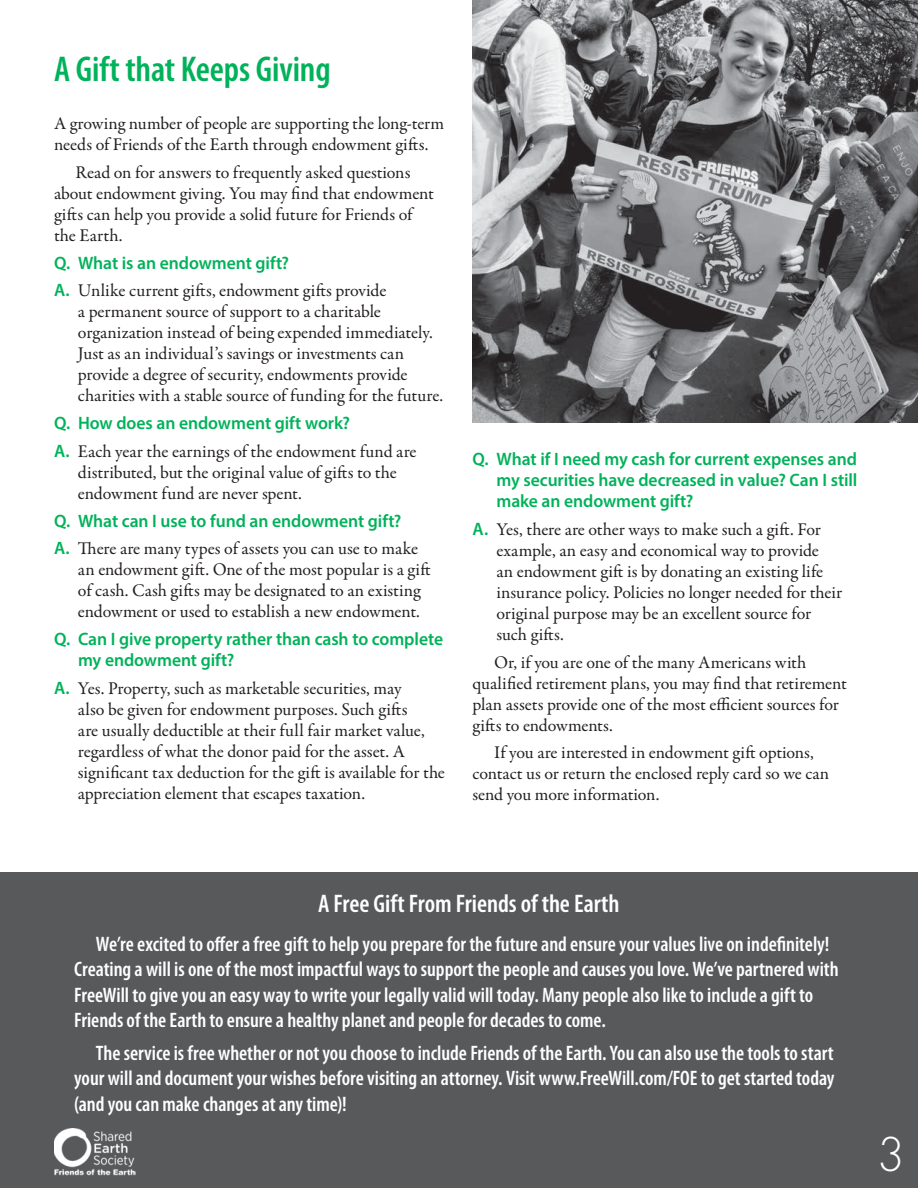
<style>
.page{position:relative;width:918px;height:1188px;background:#fff}
.page>*{position:absolute;margin:0;border:0;box-sizing:border-box;transform-origin:0 0}
.t1{font:300 45.15px "Futura";color:#fff}
.t2{font:600 condensed 36px "Myriad Pro";letter-spacing:-.005em;color:#00b25a}
.t3{font:600 condensed 25.5px "Myriad Pro";color:#fff}
.t4{font:600 condensed 21px/25.5px "Myriad Pro";color:#fff}
.t5{font:18px/21px "Garamond Premr Pro";letter-spacing:-.005em;color:#231f20}
.t6{font:600 18px/21px "Myriad Pro";letter-spacing:-.005em;color:#00b25a}
.s1{font-family:"Myriad Pro";font-weight:600;color:#00b25a}
</style>
<div class="page">
<div style="left:0;top:872px;width:918px;height:277px;background:#58595b"></div>
<div style="left:0;top:1119px;width:918px;height:69px;background:#58595b"></div>
<img style="left:54px;top:1128px;width:81px;height:48px">
<img style="left:472px;top:0;width:446px;height:422px">
<h2 class="t2" style="left:54px;top:49px;width:278px">A Gift that Keeps Giving</h2>
<p class="t5" style="left:54px;top:113px;width:392px">A growing number of people are supporting the long-term needs of Friends of the Earth through endowment gifts.</p>
<p class="t5" style="left:54px;top:162px;width:381px;text-indent:22px">Read on for answers to frequently asked questions about endowment giving. You may find that endowment gifts can help you provide a solid future for Friends of the Earth.</p>
<p class="t6" style="left:54px;top:252px;width:237px">Q. What is an endowment gift?</p>
<p class="t5" style="left:78px;top:281px;width:367px;text-indent:-24px"><span class="s1">A.</span> Unlike current gifts, endowment gifts provide<br>a permanent source of support to a charitable organization instead of being expended immediately.<br>Just as an individual’s savings or investments can provide a degree of security, endowments provide charities with a stable source of funding for the future.</p>
<p class="t6" style="left:54px;top:412px;width:298px">Q. How does an endowment gift work?</p>
<p class="t5" style="left:78px;top:441px;width:340px;text-indent:-24px"><span class="s1">A.</span> Each year the earnings of the endowment fund are distributed, but the original value of gifts to the endowment fund are never spent.</p>
<p class="t6" style="left:54px;top:510px;width:349px">Q. What can I use to fund an endowment gift?</p>
<p class="t5" style="left:78px;top:539px;width:354px;text-indent:-24px"><span class="s1">A.</span> There are many types of assets you can use to make an endowment gift. One of the most popular is a gift of cash. Cash gifts may be designated to an existing endowment or used to establish a new endowment.</p>
<p class="t6" style="left:78px;top:628px;width:367px;text-indent:-24px">Q. Can I give property rather than cash to complete my endowment gift?</p>
<p class="t5" style="left:78px;top:678px;width:369px;text-indent:-24px"><span class="s1">A.</span> Yes. Property, such as marketable securities, may<br>also be given for endowment purposes. Such gifts<br>are usually deductible at their full fair market value, regardless of what the donor paid for the asset. A significant tax deduction for the gift is available for the appreciation element that escapes taxation.</p>
<p class="t6" style="left:497px;top:448px;width:362px;text-align:justify;text-indent:-24px">Q. What if I need my cash for current expenses and my securities have decreased in value? Can I still make an endowment gift?</p>
<p class="t5" style="left:496px;top:519px;width:347px;text-indent:-24px"><span class="s1">A.</span> Yes, there are other ways to make such a gift. For example, an easy and economical way to provide<br>an endowment gift is by donating an existing life insurance policy. Policies no longer needed for their original purpose may be an excellent source for such gifts.</p>
<p class="t5" style="left:473px;top:652px;width:376px;text-indent:22px">Or, if you are one of the many Americans with qualified retirement plans, you may find that retirement plan assets provide one of the most efficient sources for gifts to endowments.</p>
<p class="t5" style="left:473px;top:743px;width:358px;text-indent:22px">If you are interested in endowment gift options, contact us or return the enclosed reply card so we can send you more information.</p>
<h3 class="t3" style="left:318px;top:889px;width:303px">A Free Gift From Friends of the Earth</h3>
<p class="t4" style="left:74px;top:931px;width:766px;text-indent:22px">We’re excited to offer a free gift to help you prepare for the future and ensure your values live on indefinitely!<br>Creating a will is one of the most impactful ways to support the people and causes you love. We’ve partnered with FreeWill to give you an easy way to write your legally valid will today. Many people also like to include a gift to Friends of the Earth to ensure a healthy planet and people for decades to come.</p>
<p class="t4" style="left:74px;top:1040px;width:762px;text-align:justify;text-indent:22px">The service is free whether or not you choose to include Friends of the Earth. You can also use the tools to start your will and document your wishes before visiting an attorney. Visit www.FreeWill.com/FOE to get started today (and you can make changes at any time)!</p>
<h1 class="t1" style="left:877px;top:1125px;width:30px">3</h1>
</div>
